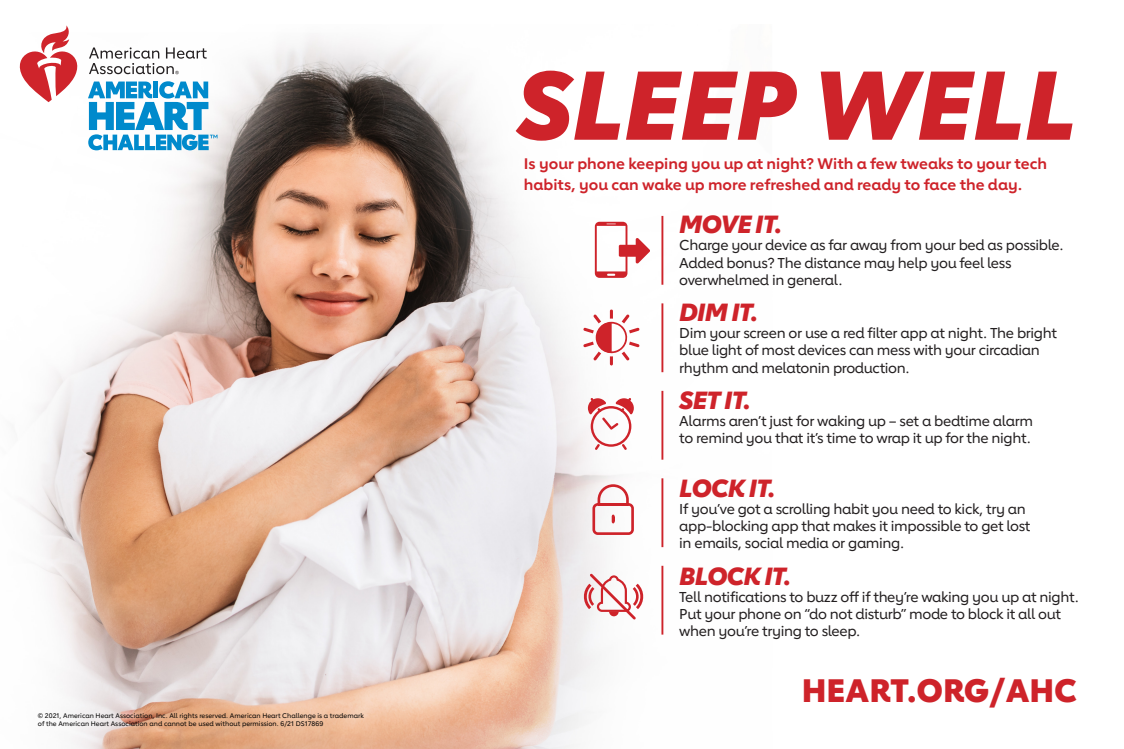
<style>
.page{position:relative;width:1124px;height:749px;background:#fff}
.page>*{position:absolute;margin:0;border:0;box-sizing:border-box;transform-origin:0 0}
.t1{font:italic 800 95.96px "Lub Dub";color:#ce232a}
.t2{font:800 32.32px "Lub Dub";color:#ce232a}
.t3{font:italic 800 24.72px "Lub Dub";letter-spacing:-.025em;color:#ce232a}
.t4{font:700 15.2px/20.9px "Lub Dub";color:#ce232a}
.t5{font:500 14.24px/17.1px "Lub Dub";letter-spacing:-.025em;color:#231f20}
.t6{font:500 6.64px/8px "Lub Dub";color:#000}
</style>
<div class="page">
<img style="left:30px;top:36px;width:634px;height:713px">
<hr style="left:661px;top:216px;width:2px;height:69px;background:#ce232a">
<hr style="left:661px;top:303px;width:2px;height:69px;background:#ce232a">
<hr style="left:661px;top:478px;width:2px;height:69px;background:#ce232a">
<hr style="left:661px;top:391px;width:2px;height:69px;background:#ce232a">
<hr style="left:661px;top:566px;width:2px;height:68px;background:#ce232a">
<svg style="left:583px;top:309px;width:56px;height:57px"></svg>
<svg style="left:587px;top:398px;width:46px;height:52px"></svg>
<svg style="left:591px;top:483px;width:44px;height:53px"></svg>
<svg style="left:582px;top:571px;width:63px;height:51px"></svg>
<svg style="left:594px;top:222px;width:56px;height:56px"></svg>
<svg style="left:19px;top:25px;width:61px;height:77px"></svg>
<svg style="left:89px;top:47px;width:117px;height:27px"></svg>
<svg style="left:88px;top:81px;width:129px;height:69px"></svg>
<p class="t6" style="left:38px;top:711px;width:327px">© 2021, American Heart Association, Inc. All rights reserved. American Heart Challenge is a trademark of the American Heart Association and cannot be used without permission. 6/21 DS17869</p>
<p class="t1" style="left:516px;top:47px;width:560px">SLEEP WELL</p>
<p class="t4" style="left:524px;top:153px;width:525px">Is your phone keeping you up at night? With a few tweaks to your tech habits, you can wake up more refreshed and ready to face the day.</p>
<p class="t3" style="left:679px;top:209px;width:104px">MOVE IT.</p>
<p class="t5" style="left:679px;top:237px;width:386px">Charge your device as far away from your bed as possible.<br>Added bonus? The distance may help you feel less overwhelmed in general.</p>
<p class="t3" style="left:679px;top:297px;width:80px">DIM IT.</p>
<p class="t5" style="left:679px;top:325px;width:379px">Dim your screen or use a red filter app at night. The bright blue light of most devices can mess with your circadian rhythm and melatonin production.</p>
<p class="t3" style="left:679px;top:385px;width:73px">SET IT.</p>
<p class="t5" style="left:679px;top:412px;width:355px">Alarms aren’t just for waking up – set a bedtime alarm to remind you that it’s time to wrap it up for the night.</p>
<p class="t3" style="left:679px;top:473px;width:98px">LOCK IT.</p>
<p class="t5" style="left:679px;top:500px;width:353px">If you’ve got a scrolling habit you need to kick, try an app-blocking app that makes it impossible to get lost in emails, social media or gaming.</p>
<p class="t3" style="left:679px;top:561px;width:114px">BLOCK IT.</p>
<p class="t5" style="left:679px;top:588px;width:401px">Tell notifications to buzz off if they’re waking you up at night.<br>Put your phone on “do not disturb” mode to block it all out when you’re trying to sleep.</p>
<p class="t2" style="left:801px;top:670px;width:276px">HEART.ORG/AHC</p>
</div>
